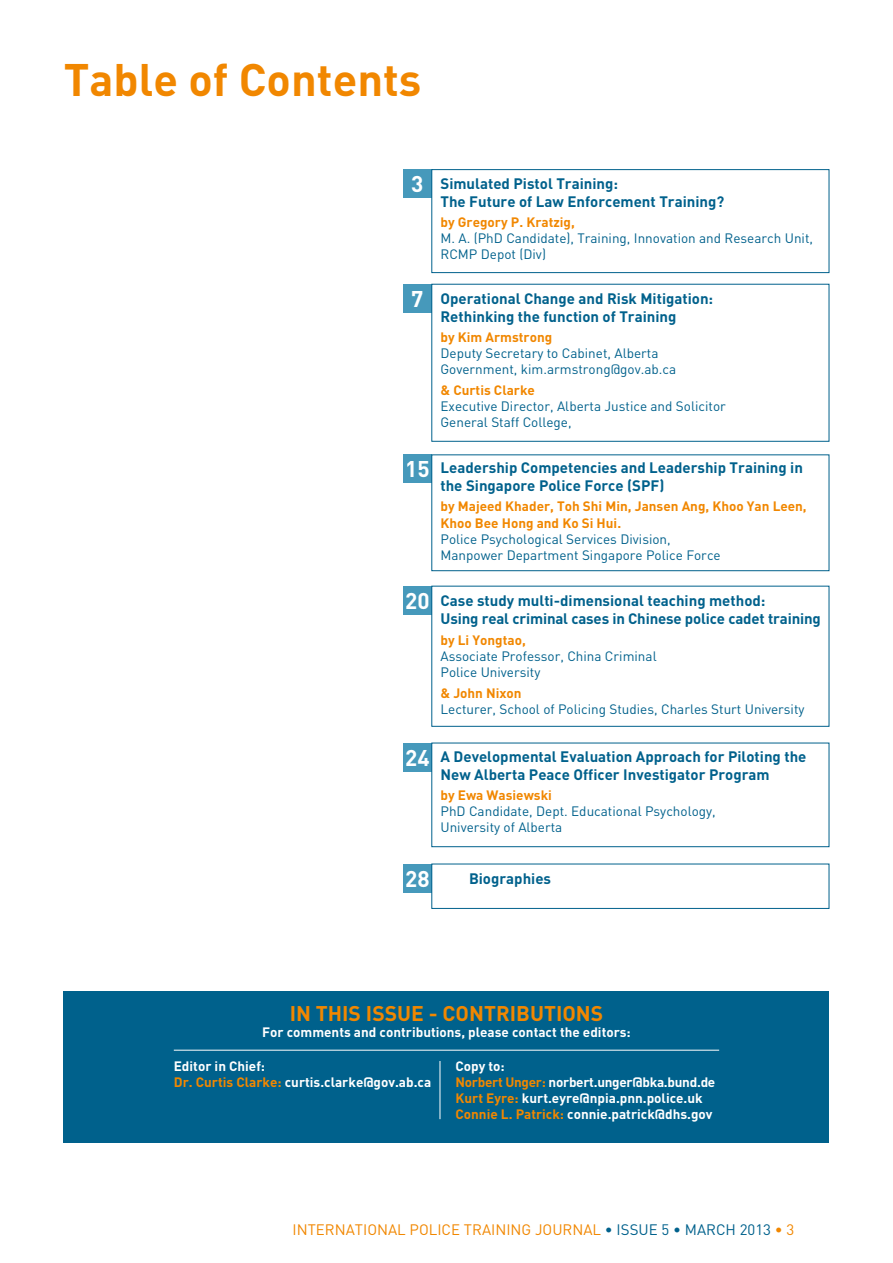
<style>
.page{position:relative;width:893px;height:1263px;background:#fff}
.page>*{position:absolute;margin:0;border:0;box-sizing:border-box;transform-origin:0 0}
.t1{font:700 45px "DIN";color:#f18700}
.t2{font:700 22.5px "DIN";color:#fff}
.t3{font:700 21px "DIN";color:#f18700}
.t4{font:700 15px/18px "DIN";color:#00618c}
.t5{font:15px "DIN";color:#f18700}
.t6{font:13.5px/16.2px "DIN";color:#00618c}
.t7{font:700 13.5px/16.2px "DIN";color:#fff}
.t8{font:700 13.5px/16.2px "DIN";color:#f18700}
.s1{color:#f18700}
.s2{color:#00618c}
</style>
<div class="page">
<div style="left:403px;top:169px;width:29px;height:29px;background:#4699bb"></div>
<div style="left:403px;top:284px;width:29px;height:28px;background:#4699bb"></div>
<div style="left:403px;top:455px;width:29px;height:28px;background:#4699bb"></div>
<div style="left:403px;top:586px;width:29px;height:28px;background:#4699bb"></div>
<div style="left:403px;top:743px;width:29px;height:28px;background:#4699bb"></div>
<div style="left:403px;top:864px;width:29px;height:28px;background:#4699bb"></div>
<div style="left:432px;top:169px;width:397px;height:104px;border:1px solid #00618c"></div>
<div style="left:432px;top:455px;width:397px;height:116px;border:1px solid #00618c"></div>
<div style="left:432px;top:743px;width:397px;height:104px;border:1px solid #00618c"></div>
<div style="left:432px;top:864px;width:397px;height:45px;border:1px solid #00618c"></div>
<div style="left:64px;top:991px;width:765px;height:151px;background:#00618c"></div>
<hr style="left:440px;top:1061px;width:1px;height:58px;background:#fff">
<hr style="left:174px;top:1050px;width:545px;height:1px;background:#fff">
<h1 class="t1" style="left:64px;top:50px;width:359px">Table of Contents</h1>
<h2 class="t2" style="left:411px;top:169px;width:14px">3</h2>
<h2 class="t2" style="left:411px;top:284px;width:14px">7</h2>
<h2 class="t2" style="left:405px;top:455px;width:26px">15</h2>
<h2 class="t2" style="left:405px;top:586px;width:26px">20</h2>
<h2 class="t2" style="left:405px;top:743px;width:26px">24</h2>
<h2 class="t2" style="left:405px;top:864px;width:26px">28</h2>
<p class="t4" style="left:440px;top:173px;width:285px">Simulated Pistol Training:<br>The Future of Law Enforcement Training?</p>
<p class="t8" style="left:440px;top:213px;width:136px">by Gregory P. Kratzig,</p>
<p class="t6" style="left:440px;top:230px;width:374px">M. A. (PhD Candidate), Training, Innovation and Research Unit,<br>RCMP Depot (Div)</p>
<p class="t4" style="left:440px;top:288px;width:274px">Operational Change and Risk Mitigation:<br>Rethinking the function of Training</p>
<p class="t8" style="left:440px;top:328px;width:113px">by Kim Armstrong</p>
<p class="t6" style="left:440px;top:345px;width:237px">Deputy Secretary to Cabinet, Alberta<br>Government, kim.armstrong@gov.ab.ca</p>
<p class="t8" style="left:440px;top:381px;width:96px">&amp; Curtis Clarke</p>
<p class="t6" style="left:440px;top:398px;width:287px">Executive Director, Alberta Justice and Solicitor<br>General Staff College,</p>
<p class="t4" style="left:440px;top:458px;width:364px">Leadership Competencies and Leadership Training in the Singapore Police Force (SPF)</p>
<p class="t8" style="left:440px;top:498px;width:368px">by Majeed Khader, Toh Shi Min, Jansen Ang, Khoo Yan Leen,<br>Khoo Bee Hong and Ko Si Hui.</p>
<p class="t6" style="left:440px;top:531px;width:282px">Police Psychological Services Division,<br>Manpower Department Singapore Police Force</p>
<p class="t4" style="left:440px;top:591px;width:382px">Case study multi-dimensional teaching method:<br>Using real criminal cases in Chinese police cadet training</p>
<p class="t8" style="left:440px;top:631px;width:87px">by Li Yongtao,</p>
<p class="t6" style="left:440px;top:648px;width:218px">Associate Professor, China Criminal<br>Police University</p>
<p class="t8" style="left:440px;top:684px;width:83px">&amp; John Nixon</p>
<p class="t6" style="left:440px;top:700px;width:366px">Lecturer, School of Policing Studies, Charles Sturt University</p>
<p class="t4" style="left:440px;top:746px;width:367px">A Developmental Evaluation Approach for Piloting the<br>New Alberta Peace Officer Investigator Program</p>
<p class="t8" style="left:440px;top:786px;width:113px">by Ewa Wasiewski</p>
<p class="t6" style="left:440px;top:803px;width:277px">PhD Candidate, Dept. Educational Psychology,<br>University of Alberta</p>
<p class="t4" style="left:469px;top:868px;width:84px">Biographies</p>
<h3 class="t3" style="left:290px;top:999px;width:315px">IN THIS ISSUE - CONTRIBUTIONS</h3>
<p class="t7" style="left:262px;top:1023px;width:370px">For comments and contributions, please contact the editors:</p>
<p class="t7" style="left:174px;top:1057px;width:259px">Editor in Chief:<br><span class="s1">Dr. Curtis Clarke:</span> curtis.clarke@gov.ab.ca</p>
<p class="t7" style="left:455px;top:1057px;width:261px">Copy to:<br><span class="s1">Norbert Unger:</span> norbert.unger@bka.bund.de <span class="s1">Kurt Eyre:</span> kurt.eyre@npia.pnn.police.uk <span class="s1">Connie L. Patrick:</span> connie.patrick@dhs.gov</p>
<p class="t5" style="left:292px;top:1220px;width:503px">INTERNATIONAL POLICE TRAINING JOURNAL <span class="s2">• ISSUE 5 • MARCH 2013</span> • 3</p>
</div>
